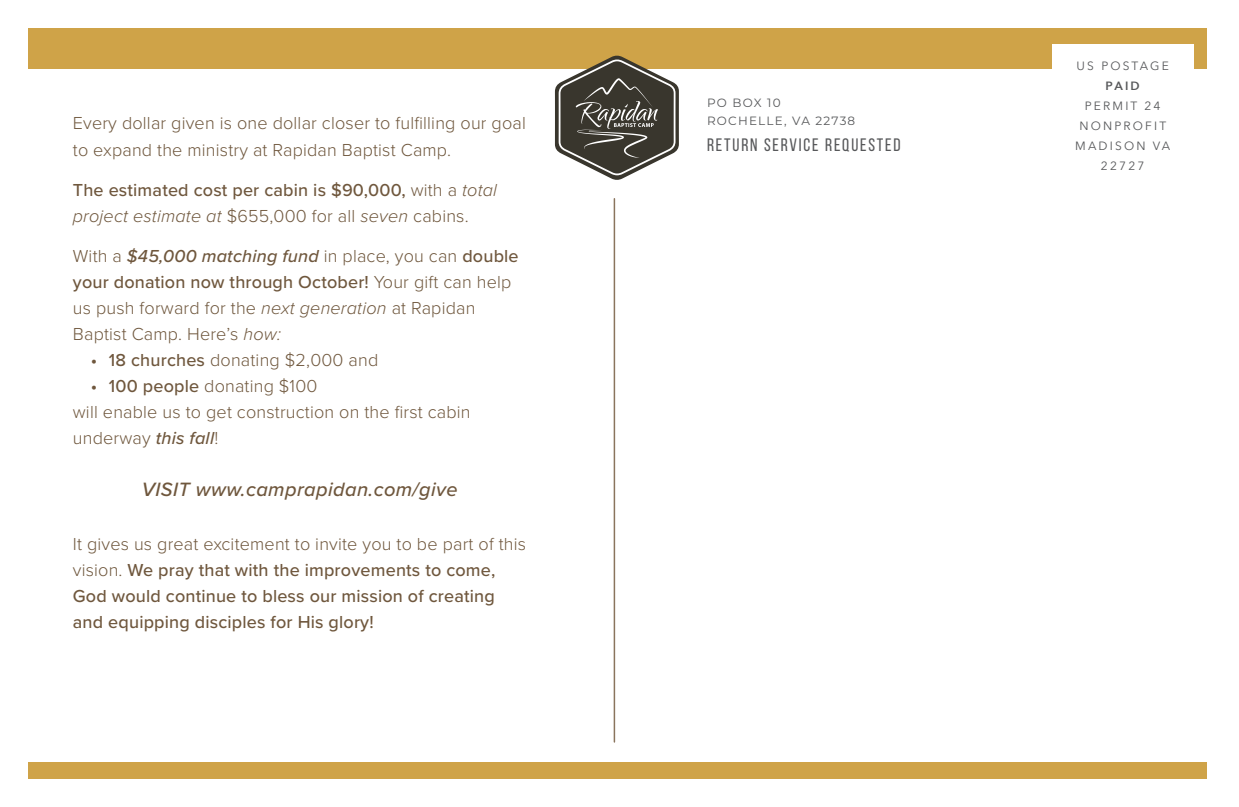
<style>
.page{position:relative;width:1239px;height:807px;background:#fff}
.page>*{position:absolute;margin:0;border:0;box-sizing:border-box;transform-origin:0 0}
.t1{font:italic 500 20px "Proxima Nova";letter-spacing:.02em;color:#6f573d}
.t2{font:300 18px/26px "Proxima Nova";letter-spacing:.01em;color:#6f573d}
.t3{font:500 18px/26px "Proxima Nova";letter-spacing:.01em;color:#6f573d}
.t4{font:18px "Bebas Neue";letter-spacing:.1em;color:#57585a}
.t5{font:12px "Avenir Next";letter-spacing:.18em;color:#57585a}
.t6{font:12px "Montserrat";letter-spacing:.1em;color:#57585a}
.t7{font:600 12px "Avenir Next";color:#57585a}
.s1{font-weight:300}
.s2{font-weight:300;font-style:italic}
.s3{font-weight:500;font-style:italic}
.s4{font-weight:500}
.s5{font-style:italic}
</style>
<div class="page">
<div style="left:29px;top:29px;width:1177px;height:40px;background:#cfa348"></div>
<div style="left:29px;top:762px;width:1177px;height:16px;background:#cfa348"></div>
<svg style="left:555px;top:55px;width:124px;height:125px"></svg>
<div style="left:1052px;top:45px;width:141px;height:141px;background:#fff"></div>
<hr style="left:613px;top:199px;width:2px;height:542px;background:#8a745d">
<p class="t2" style="left:73px;top:109px;width:454px">Every dollar given is one dollar closer to fulfilling our goal to expand the ministry at Rapidan Baptist Camp.</p>
<p class="t3" style="left:73px;top:176px;width:426px">The estimated cost per cabin is $90,000, <span class="s1">with a</span> <span class="s2">total project estimate at</span> <span class="s1">$655,000 for all</span> <span class="s2">seven</span> <span class="s1">cabins.</span></p>
<p class="t2" style="left:73px;top:241px;width:447px">With a <span class="s3">$45,000 matching fund</span> in place, you can <span class="s4">double your donation now through October!</span> Your gift can help us push forward for the <span class="s5">next generation</span> at Rapidan Baptist Camp. Here’s <span class="s5">how:</span></p>
<p class="t2" style="left:91px;top:345px;width:289px"><span class="s4">• 18 churches</span> donating $2,000 and</p>
<p class="t2" style="left:91px;top:371px;width:228px"><span class="s4">• 100 people</span> donating $100</p>
<p class="t2" style="left:73px;top:397px;width:399px">will enable us to get construction on the first cabin underway <span class="s3">this fall</span>!</p>
<p class="t1" style="left:142px;top:474px;width:317px">VISIT www.camprapidan.com/give</p>
<p class="t3" style="left:73px;top:530px;width:455px"><span class="s1">It gives us great excitement to invite you to be part of this vision.</span> We pray that with the improvements to come, God would continue to bless our mission of creating and equipping disciples for His glory!</p>
<p class="t6" style="left:707px;top:94px;width:75px">PO BOX 10</p>
<p class="t6" style="left:707px;top:112px;width:150px">ROCHELLE, VA 22738</p>
<p class="t4" style="left:707px;top:135px;width:195px">RETURN SERVICE REQUESTED</p>
<p class="t5" style="left:1076px;top:56px;width:94px">US POSTAGE</p>
<p class="t7" style="left:1105px;top:76px;width:36px">PAID</p>
<p class="t5" style="left:1084px;top:96px;width:77px">PERMIT 24</p>
<p class="t5" style="left:1079px;top:116px;width:88px">NONPROFIT</p>
<p class="t5" style="left:1075px;top:136px;width:97px">MADISON VA</p>
<p class="t5" style="left:1100px;top:156px;width:45px">22727</p>
</div>
